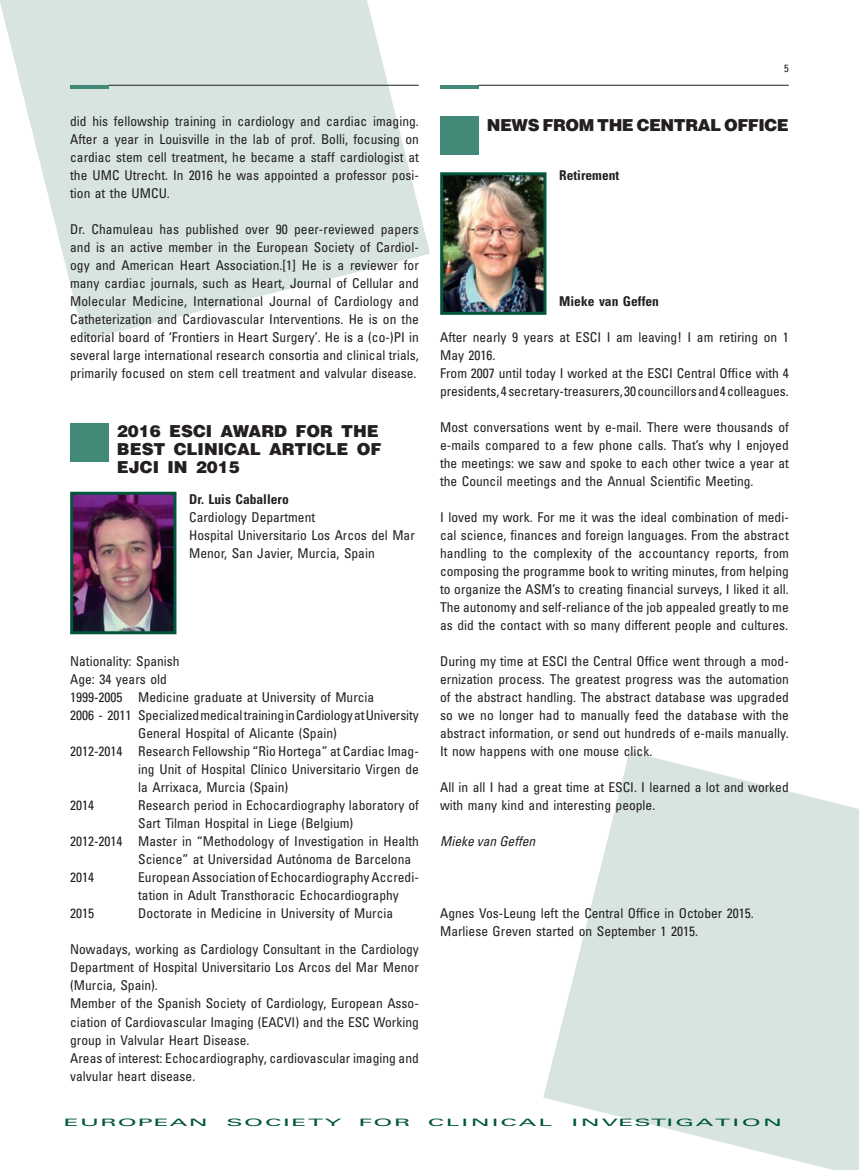
<style>
.page{position:relative;width:859px;height:1170px;background:#fff}
.page>*{position:absolute;margin:0;border:0;box-sizing:border-box;transform-origin:0 0}
.t1{font:900 16.5px/18px "Helvetica";color:#231f20}
.t2{font:900 16.5px "Helvetica";letter-spacing:-.03em;color:#231f20}
.t3{font:condensed 13.5px/18px "Univers";color:#231f20}
.t4{font:700 condensed 13.5px "Univers";color:#231f20}
.t5{font:italic condensed 13.5px "Univers";color:#231f20}
.t6{font:condensed 10.5px "Univers";color:#231f20}
.t7{font:10.2px "Univers";letter-spacing:.07em;color:#00573c;scale:2.4 1}
.t8{font:10.2px "Univers";letter-spacing:.045em;color:#00573c;scale:2.4 1}
</style>
<div class="page">
<svg style="left:0;top:0;width:430px;height:340px;fill:#d7e4e0"></svg>
<svg style="left:543px;top:752px;width:316px;height:417px;fill:#d7e4e0"></svg>
<hr style="left:108px;top:85px;width:311px;height:1px;background:#231f20">
<hr style="left:70px;top:85px;width:38px;height:4px;background:#428a77">
<hr style="left:440px;top:85px;width:38px;height:4px;background:#428a77">
<hr style="left:478px;top:85px;width:311px;height:1px;background:#231f20">
<img style="left:74px;top:495px;width:98px;height:135px">
<div style="left:70px;top:491px;width:106px;height:143px;border:3px solid #00573c"></div>
<img style="left:444px;top:176px;width:98px;height:135px">
<div style="left:440px;top:172px;width:106px;height:143px;border:3px solid #00573c"></div>
<div style="left:70px;top:423px;width:38px;height:38px;background:#428a77"></div>
<div style="left:440px;top:116px;width:38px;height:38px;background:#428a77"></div>
<p class="t3" style="left:70px;top:112px;width:350px;text-align:justify">did his fellowship training in cardiology and cardiac imaging.<br>After a year in Louisville in the lab of prof. Bolli, focusing on cardiac stem cell treatment, he became a staff cardiologist at the UMC Utrecht. In 2016 he was appointed a professor posi&shy;tion at the UMCU.</p>
<p class="t3" style="left:70px;top:220px;width:350px;text-align:justify">Dr. Chamuleau has published over 90 peer-reviewed papers and is an active member in the European Society of Cardiol&shy;ogy and American Heart Association.[1] He is a reviewer for many cardiac journals, such as Heart, Journal of Cellular and Molecular Medicine, International Journal of Cardiology and Catheterization and Cardiovascular Interventions. He is on the editorial board of ‘Frontiers in Heart Surgery’. He is a (co-)PI in several large international research consortia and clinical trials, primarily focused on stem cell treatment and valvular disease.</p>
<p class="t1" style="left:117px;top:421px;width:266px">2016 ESCI AWARD FOR THE<br>BEST CLINICAL ARTICLE OF<br>EJCI IN 2015</p>
<p class="t4" style="left:189px;top:491px;width:101px">Dr. Luis Caballero</p>
<p class="t3" style="left:189px;top:508px;width:227px">Cardiology Department<br>Hospital Universitario Los Arcos del Mar<br>Menor, San Javier, Murcia, Spain</p>
<p class="t3" style="left:70px;top:652px;width:111px">Nationality: Spanish</p>
<p class="t3" style="left:70px;top:670px;width:98px">Age: 34 years old</p>
<p class="t3" style="left:70px;top:688px;width:306px">1999-2005 Medicine graduate at University of Murcia</p>
<p class="t3" style="left:70px;top:706px;width:350px">2006 - 2011 Specialized medical training in Cardiology at University</p>
<p class="t3" style="left:138px;top:724px;width:200px">General Hospital of Alicante (Spain)</p>
<p class="t3" style="left:70px;top:742px;width:350px">2012-2014 Research Fellowship “Rio Hortega” at Cardiac Imag-</p>
<p class="t3" style="left:138px;top:760px;width:282px">ing Unit of Hospital Clínico Universitario Virgen de</p>
<p class="t3" style="left:138px;top:778px;width:151px">la Arrixaca, Murcia (Spain)</p>
<p class="t3" style="left:70px;top:796px;width:25px">2014</p>
<p class="t3" style="left:138px;top:796px;width:282px">Research period in Echocardiography laboratory of</p>
<p class="t3" style="left:138px;top:814px;width:217px">Sart Tilman Hospital in Liege (Belgium)</p>
<p class="t3" style="left:70px;top:832px;width:350px">2012-2014 Master in “Methodology of Investigation in Health</p>
<p class="t3" style="left:138px;top:850px;width:274px">Science” at Universidad Autónoma de Barcelona</p>
<p class="t3" style="left:70px;top:868px;width:25px">2014</p>
<p class="t3" style="left:138px;top:868px;width:282px">European Association of Echocardiography Accredi&shy;tation in Adult Transthoracic Echocardiography</p>
<p class="t3" style="left:70px;top:904px;width:25px">2015</p>
<p class="t3" style="left:138px;top:904px;width:256px">Doctorate in Medicine in University of Murcia</p>
<p class="t3" style="left:70px;top:940px;width:350px">Nowadays, working as Cardiology Consultant in the Cardiology Department of Hospital Universitario Los Arcos del Mar Menor (Murcia, Spain).<br>Member of the Spanish Society of Cardiology, European Asso&shy;ciation of Cardiovascular Imaging (EACVI) and the ESC Working group in Valvular Heart Disease.<br>Areas of interest: Echocardiography, cardiovascular imaging and valvular heart disease.</p>
<p class="t6" style="left:784px;top:62px;width:6px">5</p>
<p class="t2" style="left:487px;top:114px;width:303px">NEWS FROM THE CENTRAL OFFICE</p>
<p class="t4" style="left:559px;top:167px;width:62px">Retirement</p>
<p class="t4" style="left:559px;top:293px;width:101px">Mieke van Geffen</p>
<p class="t3" style="left:440px;top:328px;width:350px">After nearly 9 years at ESCI I am leaving! I am retiring on 1<br>May 2016.<br>From 2007 until today I worked at the ESCI Central Office with 4 presidents, 4 secretary-treasurers, 30 councillors and 4 colleagues.</p>
<p class="t3" style="left:440px;top:418px;width:350px;text-align:justify">Most conversations went by e-mail. There were thousands of e-mails compared to a few phone calls. That’s why I enjoyed the meetings: we saw and spoke to each other twice a year at the Council meetings and the Annual Scientific Meeting.</p>
<p class="t3" style="left:440px;top:508px;width:350px;text-align:justify">I loved my work. For me it was the ideal combination of medi&shy;cal science, finances and foreign languages. From the abstract handling to the complexity of the accountancy reports, from composing the programme book to writing minutes, from helping to organize the ASM’s to creating financial surveys, I liked it all.<br>The autonomy and self-reliance of the job appealed greatly to me as did the contact with so many different people and cultures.</p>
<p class="t3" style="left:440px;top:652px;width:350px;text-align:justify">During my time at ESCI the Central Office went through a mod&shy;ernization process. The greatest progress was the automation of the abstract handling. The abstract database was upgraded so we no longer had to manually feed the database with the abstract information, or send out hundreds of e-mails manually.<br>It now happens with one mouse click.</p>
<p class="t3" style="left:440px;top:778px;width:350px">All in all I had a great time at ESCI. I learned a lot and worked with many kind and interesting people.</p>
<p class="t5" style="left:440px;top:833px;width:97px">Mieke van Geffen</p>
<p class="t3" style="left:440px;top:904px;width:315px">Agnes Vos-Leung left the Central Office in October 2015.<br>Marliese Greven started on September 1 2015.</p>
<p class="t8" style="left:64px;top:1115px;width:61px">EUROPEAN</p>
<p class="t7" style="left:227px;top:1115px;width:49px">SOCIETY</p>
<p class="t7" style="left:359px;top:1115px;width:23px">FOR</p>
<p class="t7" style="left:428px;top:1115px;width:53px">CLINICAL</p>
<p class="t7" style="left:571px;top:1115px;width:89px">INVESTIGATION</p>
</div>
